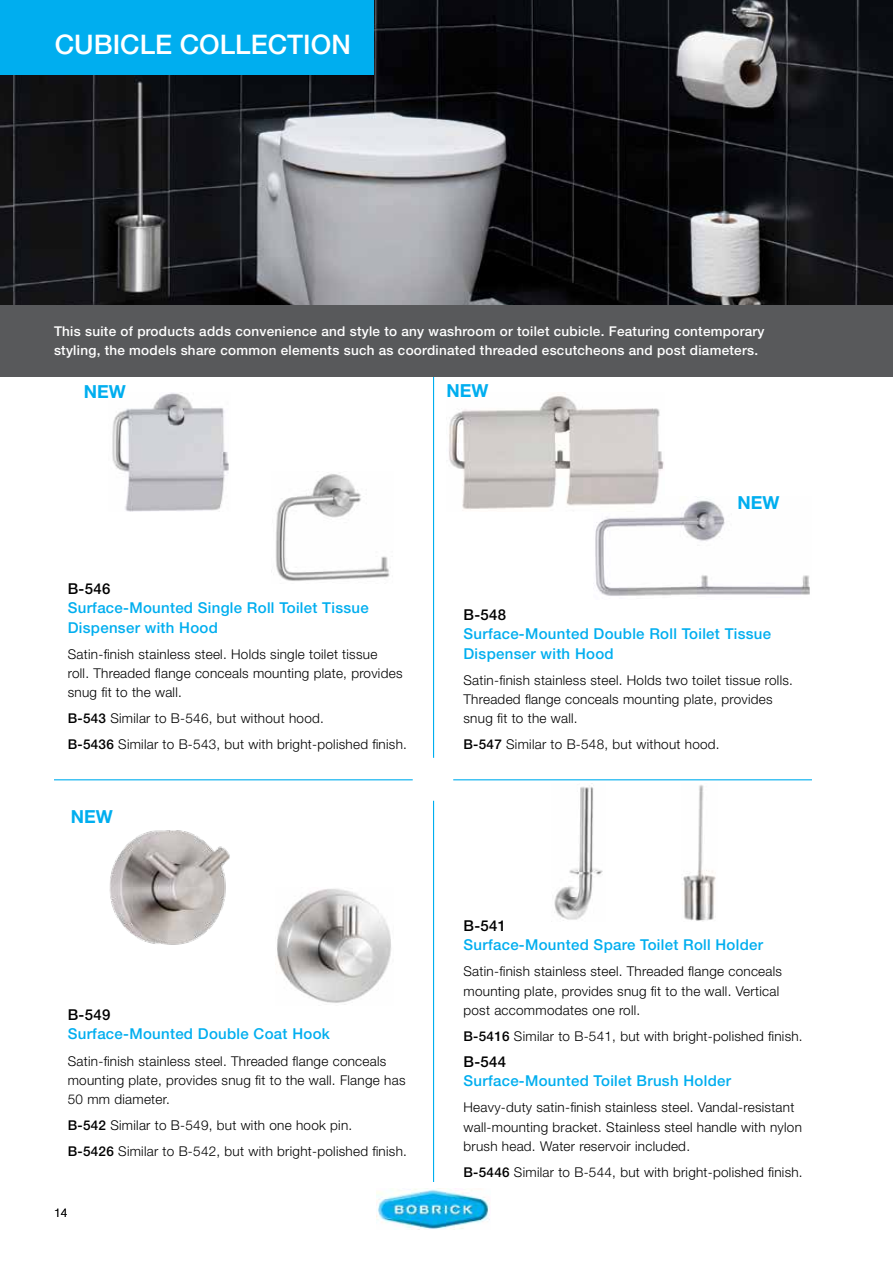
<style>
.page{position:relative;width:893px;height:1263px;background:#fff}
.page>*{position:absolute;margin:0;border:0;box-sizing:border-box;transform-origin:0 0}
.t1{font:500 27px "Helvetica Neue LT Std";color:#fff}
.t2{font:700 18px "Helvetica Neue LT Std";color:#00aeef}
.t3{font:500 15px/19.2px "Helvetica Neue LT Std";letter-spacing:.02em;color:#00aeef}
.t4{font:500 15px "Helvetica Neue LT Std";letter-spacing:.02em;color:#000}
.t5{font:300 13.5px/19.2px "Helvetica Neue LT Std";letter-spacing:.02em;color:#000}
.t6{font:500 13.5px/19.2px "Helvetica Neue LT Std";letter-spacing:.02em;color:#fff}
.t7{font:300 12px "Helvetica Neue LT Std";color:#000}
.s1{font-weight:500}
</style>
<div class="page">
<img style="left:377px;top:1189px;width:113px;height:40px">
<img style="left:0;top:0;width:893px;height:305px">
<img style="left:554px;top:785px;width:49px;height:136px">
<img style="left:683px;top:785px;width:33px;height:136px">
<img style="left:275px;top:889px;width:116px;height:116px">
<img style="left:109px;top:830px;width:121px;height:115px">
<img style="left:112px;top:393px;width:117px;height:119px">
<img style="left:275px;top:474px;width:116px;height:107px">
<hr style="left:453px;top:779px;width:359px;height:1px;background:#00aeef">
<hr style="left:54px;top:779px;width:359px;height:1px;background:#00aeef">
<hr style="left:433px;top:376px;width:1px;height:382px;background:#00aeef">
<hr style="left:433px;top:801px;width:1px;height:381px;background:#00aeef">
<img style="left:595px;top:498px;width:215px;height:98px">
<img style="left:449px;top:394px;width:215px;height:117px">
<div style="left:0;top:305px;width:893px;height:71px;background:#58595b"></div>
<div style="left:0;top:0;width:373px;height:74px;background:#00aeef"></div>
<h1 class="t1" style="left:55px;top:28px;width:298px">CUBICLE COLLECTION</h1>
<p class="t6" style="left:54px;top:322px;width:712px">This suite of products adds convenience and style to any washroom or toilet cubicle. Featuring contemporary styling, the models share common elements such as coordinated threaded escutcheons and post diameters.</p>
<h2 class="t2" style="left:84px;top:380px;width:43px">NEW</h2>
<h2 class="t2" style="left:446px;top:379px;width:43px">NEW</h2>
<p class="t4" style="left:68px;top:580px;width:44px">B-546</p>
<p class="t3" style="left:68px;top:598px;width:303px">Surface-Mounted Single Roll Toilet Tissue<br>Dispenser with Hood</p>
<p class="t5" style="left:68px;top:644px;width:336px">Satin-finish stainless steel. Holds single toilet tissue<br>roll. Threaded flange conceals mounting plate, provides snug fit to the wall.</p>
<p class="t5" style="left:68px;top:705px;width:341px;line-height:26px"><span class="s1">B-543</span> Similar to B-546, but without hood.<br><span class="s1">B-5436</span> Similar to B-543, but with bright-polished finish.</p>
<h2 class="t2" style="left:71px;top:805px;width:43px">NEW</h2>
<p class="t4" style="left:68px;top:1006px;width:44px">B-549</p>
<p class="t3" style="left:68px;top:1024px;width:264px">Surface-Mounted Double Coat Hook</p>
<p class="t5" style="left:68px;top:1051px;width:339px">Satin-finish stainless steel. Threaded flange conceals mounting plate, provides snug fit to the wall. Flange has<br>50 mm diameter.</p>
<p class="t5" style="left:68px;top:1112px;width:341px;line-height:26px"><span class="s1">B-542</span> Similar to B-549, but with one hook pin.<br><span class="s1">B-5426</span> Similar to B-542, but with bright-polished finish.</p>
<p class="t7" style="left:54px;top:1205px;width:15px">14</p>
<h2 class="t2" style="left:737px;top:492px;width:43px">NEW</h2>
<p class="t4" style="left:463px;top:606px;width:44px">B-548</p>
<p class="t3" style="left:463px;top:624px;width:309px">Surface-Mounted Double Roll Toilet Tissue<br>Dispenser with Hood</p>
<p class="t5" style="left:463px;top:670px;width:331px">Satin-finish stainless steel. Holds two toilet tissue rolls.<br>Threaded flange conceals mounting plate, provides snug fit to the wall.</p>
<p class="t5" style="left:463px;top:735px;width:258px"><span class="s1">B-547</span> Similar to B-548, but without hood.</p>
<p class="t4" style="left:463px;top:916px;width:44px">B-541</p>
<p class="t3" style="left:463px;top:935px;width:301px">Surface-Mounted Spare Toilet Roll Holder</p>
<p class="t5" style="left:463px;top:962px;width:320px">Satin-finish stainless steel. Threaded flange conceals mounting plate, provides snug fit to the wall. Vertical post accommodates one roll.</p>
<p class="t5" style="left:463px;top:1026px;width:341px"><span class="s1">B-5416</span> Similar to B-541, but with bright-polished finish.</p>
<p class="t4" style="left:463px;top:1052px;width:44px">B-544</p>
<p class="t3" style="left:463px;top:1071px;width:269px">Surface-Mounted Toilet Brush Holder</p>
<p class="t5" style="left:463px;top:1098px;width:340px">Heavy-duty satin-finish stainless steel. Vandal-resistant wall-mounting bracket. Stainless steel handle with nylon brush head. Water reservoir included.</p>
<p class="t5" style="left:463px;top:1162px;width:341px"><span class="s1">B-5446</span> Similar to B-544, but with bright-polished finish.</p>
</div>
